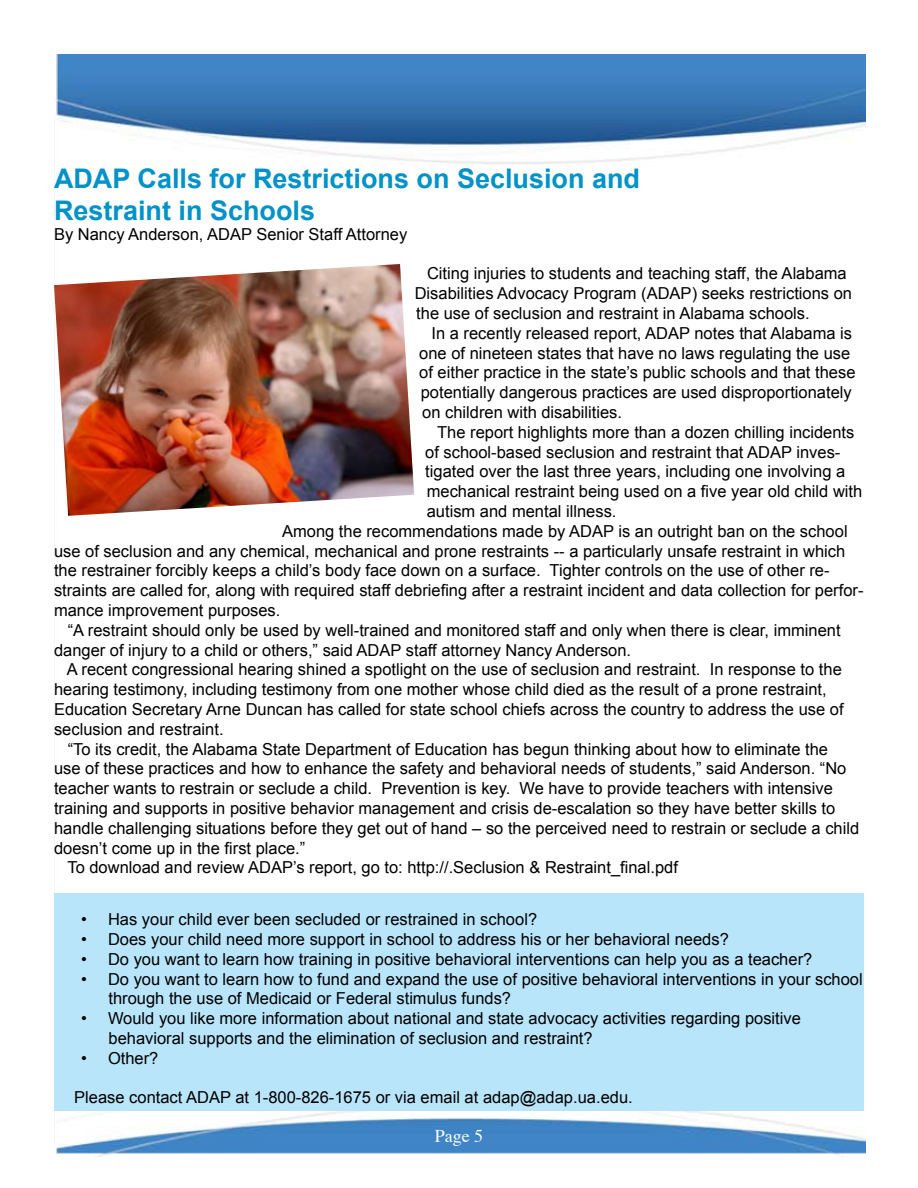
<style>
.page{position:relative;width:918px;height:1188px;background:#fff}
.page>*{position:absolute;margin:0;border:0;box-sizing:border-box;transform-origin:0 0}
.t1{font:700 27px "Arial";color:#0092c8}
.t2{font:18px "Times";color:#fff}
.t3{font:16.5px/19.8px "Arial";color:#000}
</style>
<div class="page">
<img style="left:55px;top:54px;width:811px;height:1103px">
<div style="left:54px;top:893px;width:810px;height:218px;background:#b9e5fb"></div>
<img style="left:54px;top:264px;width:360px;height:252px">
<p class="t1" style="left:54px;top:160px;width:588px">ADAP Calls for Restrictions on Seclusion and</p>
<p class="t1" style="left:54px;top:193px;width:263px">Restraint in Schools</p>
<p class="t3" style="left:54px;top:224px;width:355px">By Nancy Anderson, ADAP Senior Staff Attorney</p>
<p class="t3" style="left:415px;top:264px;width:439px;text-indent:12px">Citing injuries to students and teaching staff, the Alabama<br>Disabilities Advocacy Program (ADAP) seeks restrictions on the use of seclusion and restraint in Alabama schools.</p>
<p class="t3" style="left:419px;top:323px;width:438px;text-indent:12px">In a recently released report, ADAP notes that Alabama is one of nineteen states that have no laws regulating the use of either practice in the state’s public schools and that these potentially dangerous practices are used disproportionately on children with disabilities.</p>
<p class="t3" style="left:425px;top:422px;width:439px;text-indent:12px">The report highlights more than a dozen chilling incidents of school-based seclusion and restraint that ADAP inves&shy;tigated over the last three years, including one involving a mechanical restraint being used on a five year old child with autism and mental illness.</p>
<p class="t3" style="left:54px;top:521px;width:811px;text-indent:228px">Among the recommendations made by ADAP is an outright ban on the school use of seclusion and any chemical, mechanical and prone restraints -- a particularly unsafe restraint in which the restrainer forcibly keeps a child’s body face down on a surface. Tighter controls on the use of other re&shy;straints are called for, along with required staff debriefing after a restraint incident and data collection for perfor&shy;mance improvement purposes.</p>
<p class="t3" style="left:54px;top:620px;width:788px;text-indent:14px">“A restraint should only be used by well-trained and monitored staff and only when there is clear, imminent danger of injury to a child or others,” said ADAP staff attorney Nancy Anderson.</p>
<p class="t3" style="left:54px;top:660px;width:791px;text-indent:13px">A recent congressional hearing shined a spotlight on the use of seclusion and restraint. In response to the hearing testimony, including testimony from one mother whose child died as the result of a prone restraint, Education Secretary Arne Duncan has called for state school chiefs across the country to address the use of seclusion and restraint.</p>
<p class="t3" style="left:54px;top:739px;width:807px;text-indent:14px">“To its credit, the Alabama State Department of Education has begun thinking about how to eliminate the<br>use of these practices and how to enhance the safety and behavioral needs of students,” said Anderson. “No teacher wants to restrain or seclude a child. Prevention is key. We have to provide teachers with intensive training and supports in positive behavior management and crisis de-escalation so they have better skills to handle challenging situations before they get out of hand – so the perceived need to restrain or seclude a child doesn’t come up in the first place.”</p>
<p class="t3" style="left:67px;top:858px;width:612px">To download and review ADAP’s report, go to: http://.Seclusion &amp; Restraint_final.pdf</p>
<p class="t3" style="left:81px;top:910px;width:458px">• Has your child ever been secluded or restrained in school?</p>
<p class="t3" style="left:81px;top:930px;width:649px">• Does your child need more support in school to address his or her behavioral needs?</p>
<p class="t3" style="left:81px;top:949px;width:733px">• Do you want to learn how training in positive behavioral interventions can help you as a teacher?</p>
<p class="t3" style="left:81px;top:969px;width:783px">• Do you want to learn how to fund and expand the use of positive behavioral interventions in your school</p>
<p class="t3" style="left:109px;top:989px;width:404px">through the use of Medicaid or Federal stimulus funds?</p>
<p class="t3" style="left:81px;top:1009px;width:721px">• Would you like more information about national and state advocacy activities regarding positive</p>
<p class="t3" style="left:109px;top:1029px;width:486px">behavioral supports and the elimination of seclusion and restraint?</p>
<p class="t3" style="left:81px;top:1048px;width:79px">• Other?</p>
<p class="t3" style="left:74px;top:1088px;width:560px">Please contact ADAP at 1-800-826-1675 or via email at adap@adap.ua.edu.</p>
<p class="t2" style="left:435px;top:1119px;width:50px">Page 5</p>
</div>
